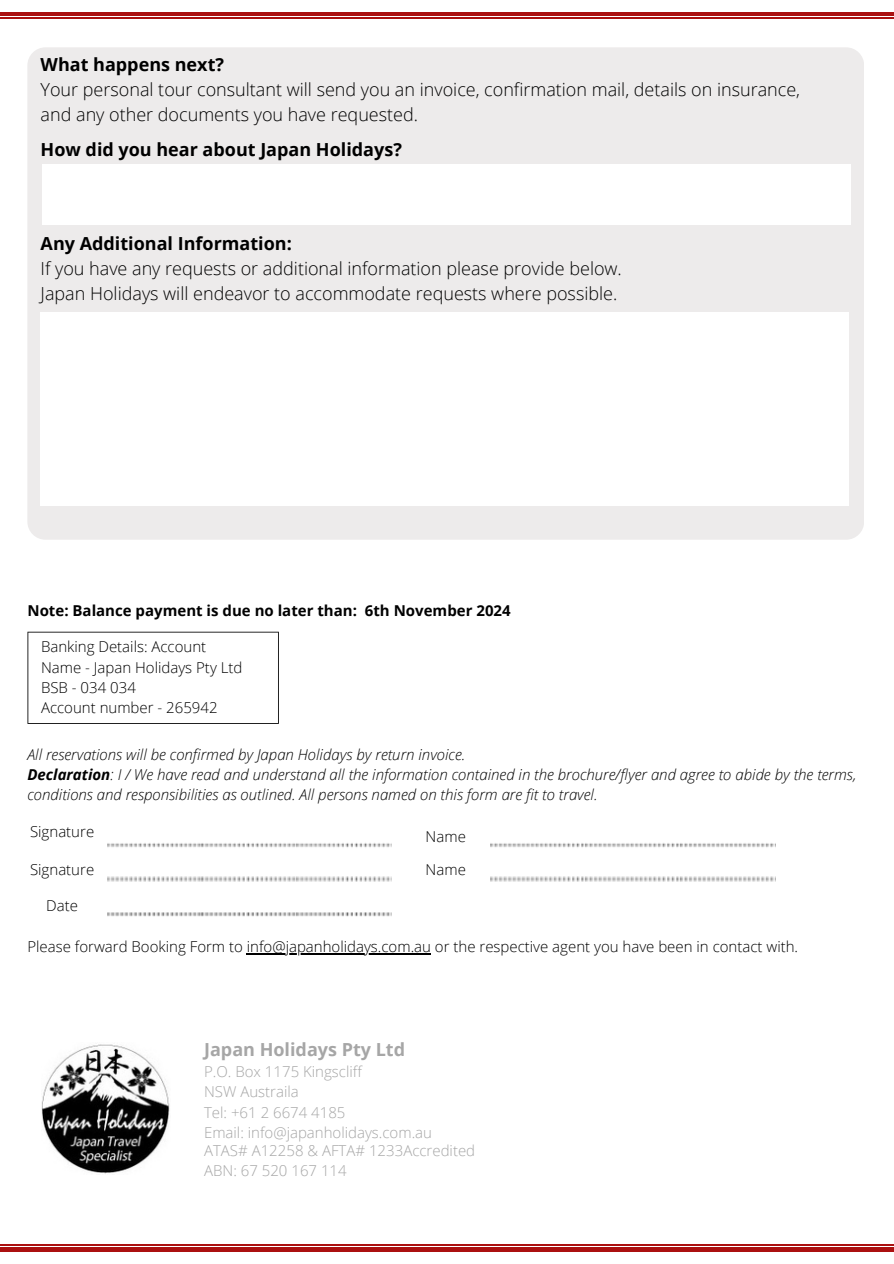
<style>
.page{position:relative;width:894px;height:1264px;background:#fff}
.page>*{position:absolute;margin:0;border:0;box-sizing:border-box;transform-origin:0 0}
.t1{font:300 18px/24.8px "Open Sans";color:#000}
.t2{font:700 18px "Open Sans";color:#000}
.t3{font:700 18px "Open Sans";color:#a6a6a6}
.t4{font:italic 300 15px/20.2px "Open Sans";color:#000}
.t5{font:300 15px "Open Sans";color:#000}
.t6{font:300 15px "Open Sans";color:#a6a6a6}
.t7{font:700 15px "Open Sans";color:#000}
.s1{font-weight:700}
</style>
<div class="page">
<hr style="left:0;top:18px;width:893px;height:1px;background:#ab1010">
<hr style="left:0;top:12px;width:893px;height:4px;background:#ab1010">
<hr style="left:0;top:1244px;width:893px;height:1px;background:#ab1010">
<hr style="left:0;top:1247px;width:893px;height:3px;background:#ab1010">
<svg style="left:27px;top:631px;width:252px;height:93px"></svg>
<svg style="left:107px;top:843px;width:90px;height:5px"></svg>
<svg style="left:197px;top:843px;width:5px;height:4px"></svg>
<svg style="left:202px;top:843px;width:89px;height:5px"></svg>
<svg style="left:107px;top:876px;width:90px;height:6px"></svg>
<svg style="left:197px;top:876px;width:5px;height:6px"></svg>
<svg style="left:202px;top:876px;width:89px;height:6px"></svg>
<svg style="left:291px;top:843px;width:5px;height:4px"></svg>
<svg style="left:296px;top:843px;width:95px;height:5px"></svg>
<svg style="left:291px;top:876px;width:5px;height:6px"></svg>
<svg style="left:296px;top:876px;width:95px;height:6px"></svg>
<svg style="left:490px;top:843px;width:90px;height:5px"></svg>
<svg style="left:581px;top:843px;width:4px;height:5px"></svg>
<svg style="left:585px;top:843px;width:90px;height:5px"></svg>
<svg style="left:676px;top:843px;width:4px;height:5px"></svg>
<svg style="left:680px;top:843px;width:94px;height:5px"></svg>
<svg style="left:490px;top:876px;width:90px;height:6px"></svg>
<svg style="left:581px;top:876px;width:4px;height:6px"></svg>
<svg style="left:585px;top:876px;width:90px;height:6px"></svg>
<svg style="left:676px;top:876px;width:4px;height:6px"></svg>
<svg style="left:680px;top:876px;width:94px;height:6px"></svg>
<svg style="left:107px;top:912px;width:90px;height:5px"></svg>
<svg style="left:197px;top:912px;width:5px;height:5px"></svg>
<svg style="left:202px;top:912px;width:89px;height:5px"></svg>
<svg style="left:291px;top:912px;width:5px;height:5px"></svg>
<svg style="left:296px;top:912px;width:95px;height:5px"></svg>
<img style="left:41px;top:1044px;width:129px;height:130px">
<hr style="left:247px;top:953px;width:184px;height:1px;background:#000">
<div style="left:27px;top:47px;width:836px;height:492px;background:#edebeb;border-radius:18px"></div>
<div style="left:41px;top:312px;width:808px;height:193px;background:#fff"></div>
<div style="left:42px;top:164px;width:808px;height:60px;background:#fff"></div>
<p class="t1" style="left:41px;top:52px;width:760px"><span class="s1">What happens next?<br></span>Your personal tour consultant will send you an invoice, confirmation mail, details on insurance, and any other documents you have requested.</p>
<p class="t2" style="left:41px;top:136px;width:363px">How did you hear about Japan Holidays?</p>
<p class="t1" style="left:41px;top:231px;width:582px"><span class="s1">Any Additional Information:<br></span>If you have any requests or additional information please provide below.<br>Japan Holidays will endeavor to accommodate requests where possible.</p>
<p class="t7" style="left:27px;top:600px;width:484px">Note: Balance payment is due no later than: 6th November 2024</p>
<h2 class="t5" style="left:41px;top:636px;width:167px">Banking Details: Account</h2>
<h3 class="t5" style="left:41px;top:656px;width:203px">Name - Japan Holidays Pty Ltd</h3>
<p class="t5" style="left:41px;top:676px;width:96px">BSB - 034 034</p>
<p class="t5" style="left:41px;top:697px;width:178px">Account number - 265942</p>
<p class="t4" style="left:27px;top:744px;width:439px">All reservations will be confirmed by Japan Holidays by return invoice.</p>
<p class="t4" style="left:27px;top:764px;width:830px"><span class="s1">Declaration</span>: I / We have read and understand all the information contained in the brochure/flyer and agree to abide by the terms, conditions and responsibilities as outlined. All persons named on this form are fit to travel.</p>
<p class="t5" style="left:30px;top:821px;width:66px">Signature</p>
<p class="t5" style="left:30px;top:859px;width:66px">Signature</p>
<p class="t5" style="left:46px;top:894px;width:33px">Date</p>
<p class="t5" style="left:425px;top:825px;width:42px">Name</p>
<h2 class="t5" style="left:425px;top:859px;width:42px">Name</h2>
<p class="t5" style="left:27px;top:935px;width:772px">Please forward Booking Form to info@japanholidays.com.au or the respective agent you have been in contact with.</p>
<p class="t3" style="left:204px;top:1036px;width:202px">Japan Holidays Pty Ltd</p>
<p class="t6" style="left:204px;top:1061px;width:159px">P.O. Box 1175 Kingscliff</p>
<p class="t6" style="left:204px;top:1081px;width:96px">NSW Austraila</p>
<p class="t6" style="left:204px;top:1101px;width:143px">Tel: +61 2 6674 4185</p>
<p class="t6" style="left:204px;top:1121px;width:229px">Email: info@japanholidays.com.au</p>
<p class="t6" style="left:204px;top:1140px;width:272px">ATAS# A12258 &amp; AFTA# 1233Accredited</p>
<p class="t6" style="left:204px;top:1160px;width:144px">ABN: 67 520 167 114</p>
</div>
